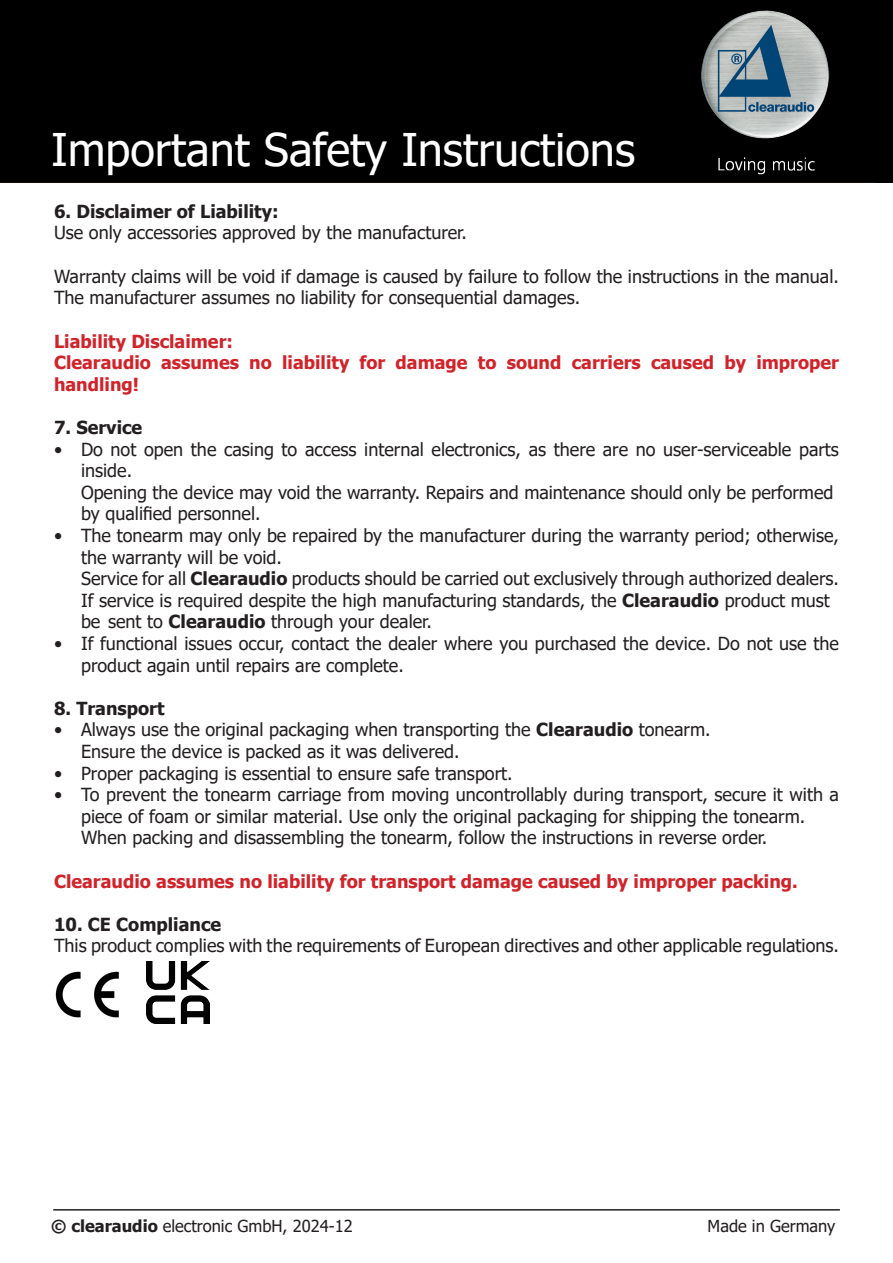
<style>
.page{position:relative;width:893px;height:1263px;background:#fff}
.page>*{position:absolute;margin:0;border:0;box-sizing:border-box;transform-origin:0 0}
.t1{font:45px "Tahoma";color:#fff}
.t2{font:18px/21.6px "Tahoma";color:#231f20}
.t3{font:700 18px/21.6px "Tahoma";color:#d1232a}
.t4{font:700 18px "Tahoma";color:#231f20}
.t5{font:16.5px "Tahoma";color:#231f20}
.s1{font-weight:700}
</style>
<div class="page">
<div style="left:0;top:0;width:875px;height:183px;background:#000"></div>
<div style="left:875px;top:0;width:18px;height:183px;background:#000"></div>
<img style="left:696px;top:11px;width:140px;height:163px">
<hr style="left:53px;top:1209px;width:787px;height:1px;background:#231f20">
<img style="left:55px;top:971px;width:64px;height:47px">
<img style="left:147px;top:961px;width:62px;height:62px">
<h1 class="t1" style="left:51px;top:120px;width:585px">Important Safety Instructions</h1>
<p class="t4" style="left:54px;top:199px;width:226px">6. Disclaimer of Liability:</p>
<p class="t2" style="left:54px;top:223px;width:414px">Use only accessories approved by the manufacturer.</p>
<p class="t2" style="left:54px;top:266px;width:786px">Warranty claims will be void if damage is caused by failure to follow the instructions in the manual.<br>The manufacturer assumes no liability for consequential damages.</p>
<p class="t3" style="left:54px;top:331px;width:786px">Liability Disclaimer:<br>Clearaudio assumes no liability for damage to sound carriers caused by improper handling!</p>
<p class="t4" style="left:54px;top:415px;width:90px">7. Service</p>
<p class="t2" style="left:81px;top:439px;width:759px;text-indent:-27px">• Do not open the casing to access internal electronics, as there are no user-serviceable parts inside.<br>Opening the device may void the warranty. Repairs and maintenance should only be performed by qualified personnel.</p>
<p class="t2" style="left:81px;top:526px;width:759px;text-indent:-27px">• The tonearm may only be repaired by the manufacturer during the warranty period; otherwise, the warranty will be void.<br>Service for all <span class="s1">Clearaudio</span> products should be carried out exclusively through authorized dealers.<br>If service is required despite the high manufacturing standards, the <span class="s1">Clearaudio</span> product must be sent to <span class="s1">Clearaudio</span> through your dealer.</p>
<p class="t2" style="left:81px;top:634px;width:759px;text-indent:-27px">• If functional issues occur, contact the dealer where you purchased the device. Do not use the product again until repairs are complete.</p>
<p class="t4" style="left:54px;top:695px;width:112px">8. Transport</p>
<p class="t2" style="left:81px;top:720px;width:631px;text-indent:-27px">• Always use the original packaging when transporting the <span class="s1">Clearaudio</span> tonearm.<br>Ensure the device is packed as it was delivered.</p>
<p class="t2" style="left:54px;top:763px;width:460px">• Proper packaging is essential to ensure safe transport.</p>
<p class="t2" style="left:81px;top:785px;width:759px;text-indent:-27px">• To prevent the tonearm carriage from moving uncontrollably during transport, secure it with a piece of foam or similar material. Use only the original packaging for shipping the tonearm.<br>When packing and disassembling the tonearm, follow the instructions in reverse order.</p>
<p class="t3" style="left:54px;top:871px;width:745px">Clearaudio assumes no liability for transport damage caused by improper packing.</p>
<p class="t4" style="left:54px;top:911px;width:169px">10. CE Compliance</p>
<p class="t2" style="left:54px;top:936px;width:786px">This product complies with the requirements of European directives and other applicable regulations.</p>
<p class="t5" style="left:51px;top:1215px;width:303px"><span class="s1">© clearaudio</span> electronic GmbH, 2024-12</p>
<p class="t5" style="left:708px;top:1215px;width:129px">Made in Germany</p>
</div>
